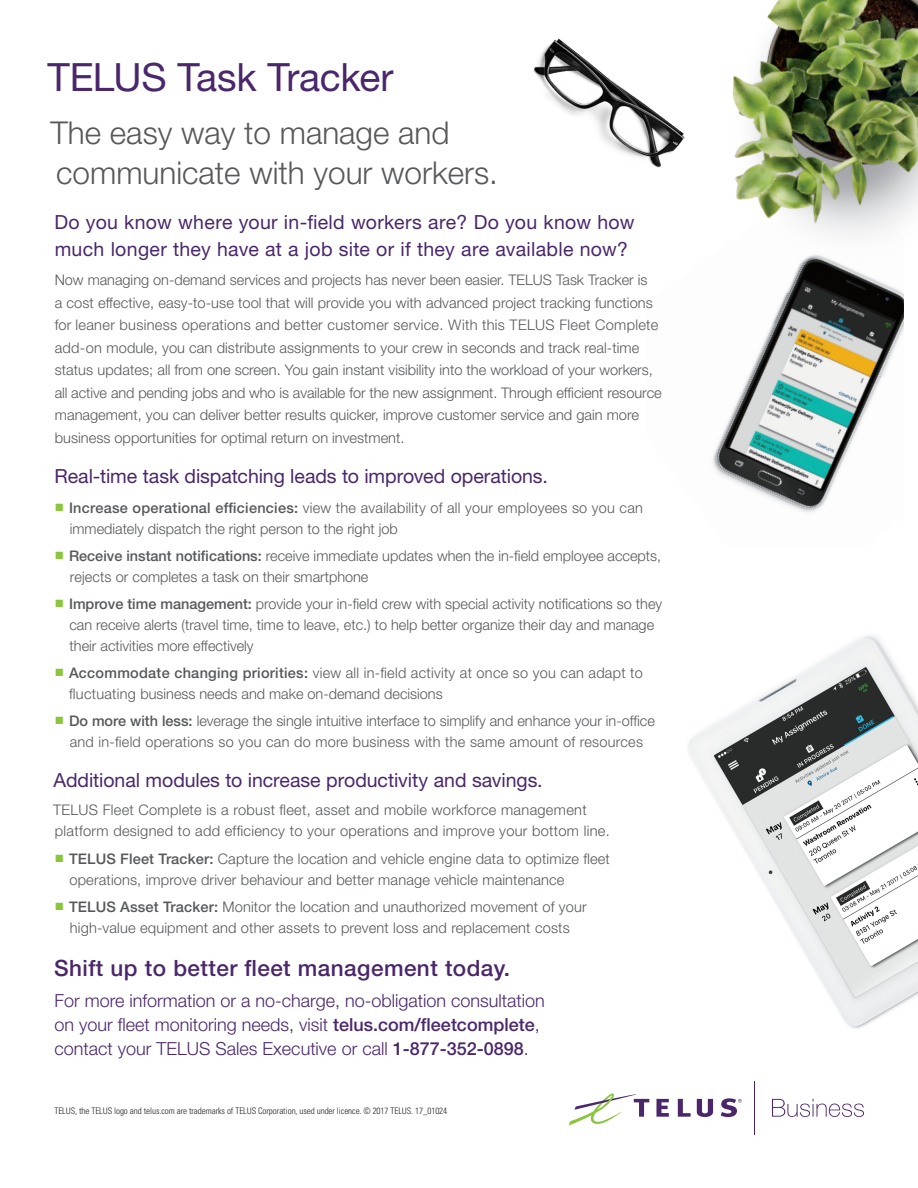
<style>
.page{position:relative;width:918px;height:1188px;background:#fff}
.page>*{position:absolute;margin:0;border:0;box-sizing:border-box;transform-origin:0 0}
.t1{font:39px "Helvetica Neue";letter-spacing:-.01em;color:#4a276b}
.t2{font:300 31.5px/40.5px "Helvetica Neue";color:#57585a}
.t3{font:500 22.5px "Helvetica Neue";letter-spacing:.02em;color:#4a276b}
.t4{font:19.5px/27px "Helvetica Neue";color:#4a276b}
.t5{font:300 18px/24px "Helvetica Neue";color:#4a276b}
.t6{font:300 14.7px/22.5px "Helvetica Neue";color:#57585a}
.t7{font:300 14.7px/21px "Helvetica Neue";letter-spacing:.02em;color:#57585a}
.t8{font:9px "TAXI Legal PS Normal";letter-spacing:-.005em;color:#231f20}
.s1{color:#8bc63e}
.s2{font-weight:500}
</style>
<div class="page">
<img style="left:688px;top:635px;width:230px;height:394px">
<img style="left:712px;top:323px;width:192px;height:189px">
<img style="left:533px;top:38px;width:131px;height:130px">
<svg style="left:656px;top:1099px;width:13px;height:18px"></svg>
<svg style="left:678px;top:1099px;width:13px;height:18px"></svg>
<svg style="left:697px;top:1099px;width:16px;height:18px"></svg>
<svg style="left:569px;top:1093px;width:80px;height:33px"></svg>
<svg style="left:721px;top:1098px;width:21px;height:19px"></svg>
<svg style="left:772px;top:1099px;width:92px;height:18px"></svg>
<hr style="left:754px;top:1081px;width:1px;height:53px;background:#4a276b">
<img style="left:664px;top:0;width:254px;height:323px">
<h1 class="t1" style="left:48px;top:54px;width:347px">TELUS Task Tracker</h1>
<h2 class="t2" style="left:50px;top:111px;width:449px">The easy way to manage and communicate with your workers.</h2>
<h3 class="t4" style="left:54px;top:209px;width:582px">Do you know where your in-field workers are? Do you know how much longer they have at a job site or if they are available now?</h3>
<p class="t6" style="left:55px;top:269px;width:609px">Now managing on-demand services and projects has never been easier. TELUS Task Tracker is<br>a cost effective, easy-to-use tool that will provide you with advanced project tracking functions for leaner business operations and better customer service. With this TELUS Fleet Complete add-on module, you can distribute assignments to your crew in seconds and track real-time status updates; all from one screen. You gain instant visibility into the workload of your workers, all active and pending jobs and who is available for the new assignment. Through efficient resource management, you can deliver better results quicker, improve customer service and gain more business opportunities for optimal return on investment.</p>
<h3 class="t4" style="left:54px;top:463px;width:495px">Real-time task dispatching leads to improved operations.</h3>
<p class="t6" style="left:70px;top:497px;width:575px;line-height:21px;text-indent:-14px"><span class="s1">■</span> <span class="s2">Increase operational efficiencies:</span> view the availability of all your employees so you can immediately dispatch the right person to the right job</p>
<p class="t6" style="left:70px;top:545px;width:593px;line-height:21px;text-indent:-14px"><span class="s1">■</span> <span class="s2">Receive instant notifications:</span> receive immediate updates when the in-field employee accepts, rejects or completes a task on their smartphone</p>
<p class="t6" style="left:69px;top:593px;width:594px;line-height:21px;text-indent:-14px"><span class="s1">■</span> <span class="s2">Improve time management:</span> provide your in-field crew with special activity notifications so they can receive alerts (travel time, time to leave, etc.) to help better organize their day and manage their activities more effectively</p>
<p class="t7" style="left:69px;top:662px;width:575px;text-indent:-14px"><span class="s1">■</span> <span class="s2">Accommodate changing priorities:</span> view all in-field activity at once so you can adapt to fluctuating business needs and make on-demand decisions</p>
<p class="t6" style="left:55px;top:710px;width:601px;line-height:21px;text-align:center"><span class="s1">■</span> <span class="s2">Do more with less:</span> leverage the single intuitive interface to simplify and enhance your in-office and in-field operations so you can do more business with the same amount of resources</p>
<h3 class="t4" style="left:54px;top:767px;width:491px">Additional modules to increase productivity and savings.</h3>
<p class="t7" style="left:53px;top:799px;width:558px">TELUS Fleet Complete is a robust fleet, asset and mobile workforce management platform designed to add efficiency to your operations and improve your bottom line.</p>
<p class="t6" style="left:69px;top:848px;width:542px;line-height:21px;text-indent:-14px"><span class="s1">■</span> <span class="s2">TELUS Fleet Tracker:</span> Capture the location and vehicle engine data to optimize fleet operations, improve driver behaviour and better manage vehicle maintenance</p>
<p class="t6" style="left:55px;top:896px;width:533px;line-height:21px;text-align:center"><span class="s1">■</span> <span class="s2">TELUS Asset Tracker:</span> Monitor the location and unauthorized movement of your high-value equipment and other assets to prevent loss and replacement costs</p>
<h3 class="t3" style="left:54px;top:955px;width:458px">Shift up to better fleet management today.</h3>
<p class="t5" style="left:55px;top:988px;width:492px">For more information or a no-charge, no-obligation consultation on your fleet monitoring needs, visit <span class="s2">telus.com/fleetcomplete</span>, contact your TELUS Sales Executive or call <span class="s2">1-877-352-0898</span>.</p>
<p class="t8" style="left:54px;top:1106px;width:394px">TELUS, the TELUS logo and telus.com are trademarks of TELUS Corporation, used under licence. © 2017 TELUS. 17_01024</p>
</div>
